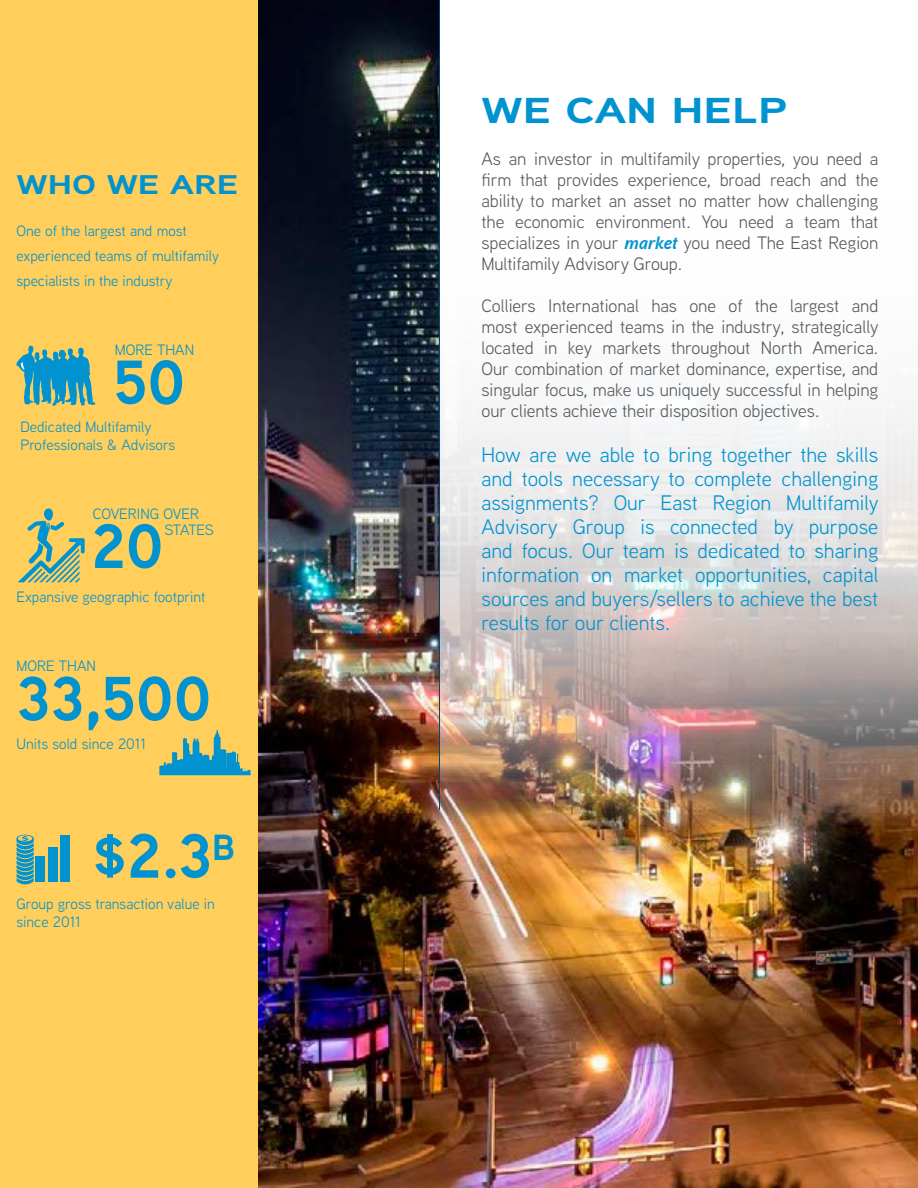
<style>
.page{position:relative;width:918px;height:1188px;background:#fff}
.page>*{position:absolute;margin:0;border:0;box-sizing:border-box;transform-origin:0 0}
.t1{font:700 62.4px "Aaux Next";color:#0093d0}
.t2{font:700 36px "Aaux Next";color:#0093d0;scale:1.33 1}
.t3{font:700 27px "Aaux Next";color:#0093d0;scale:1.35 1}
.t4{font:21px/24px "Aaux Next";color:#0093d0;text-align:justify}
.t5{font:18px/21px "Aaux Next";letter-spacing:-.005em;color:#58595b;text-align:justify}
.t6{font:15px/24.8px "Aaux Next";color:#0093d0}
.s1{font-weight:700;font-style:italic;color:#0093d0}
</style>
<div class="page">
<img style="left:258px;top:0;width:660px;height:1188px">
<div style="left:0;top:0;width:258px;height:1188px;background:#ffce5b"></div>
<svg style="left:159px;top:730px;width:92px;height:45px"></svg>
<svg style="left:16px;top:835px;width:18px;height:50px"></svg>
<div style="left:36px;top:856px;width:9px;height:25px;background:#0093d0"></div>
<div style="left:48px;top:847px;width:9px;height:34px;background:#0093d0"></div>
<div style="left:60px;top:835px;width:10px;height:46px;background:#0093d0"></div>
<svg style="left:16px;top:346px;width:80px;height:60px"></svg>
<svg style="left:18px;top:508px;width:67px;height:74px"></svg>
<img style="left:440px;top:0;width:478px;height:825px">
<hr style="left:439px;top:0;width:1px;height:810px;background:#00467f">
<h3 class="t3" style="left:16px;top:165px;width:166px">WHO WE ARE</h3>
<p class="t6" style="left:16px;top:218px;width:204px">One of the largest and most experienced teams of multifamily specialists in the industry</p>
<p class="t6" style="left:115px;top:337px;width:21px">More</p>
<p class="t6" style="left:157px;top:337px;width:10px">than</p>
<h1 class="t1" style="left:113px;top:338px;width:74px">50</h1>
<p class="t6" style="left:20px;top:417px;width:156px;line-height:18px">Dedicated Multifamily<br>Professionals &amp; Advisors</p>
<p class="t6" style="left:93px;top:501px;width:18px">Covering</p>
<p class="t6" style="left:164px;top:505px;width:19px;line-height:15.9px">Over<br>States</p>
<h1 class="t1" style="left:91px;top:502px;width:74px">20</h1>
<p class="t6" style="left:16px;top:583px;width:191px">Expansive geographic footprint</p>
<p class="t6" style="left:16px;top:653px;width:21px">More</p>
<p class="t6" style="left:59px;top:653px;width:10px">than</p>
<h1 class="t1" style="left:16px;top:655px;width:197px">33,500</h1>
<p class="t6" style="left:16px;top:731px;width:131px">Units sold since 2011</p>
<h1 class="t1" style="left:92px;top:812px;width:144px">$2.3<sup>B</sup></h1>
<p class="t6" style="left:16px;top:894px;width:200px;line-height:18px">Group gross transaction value in since 2011</p>
<h2 class="t2" style="left:482px;top:85px;width:228px">WE CAN HELP</h2>
<p class="t5" style="left:482px;top:147px;width:398px">As an investor in multifamily properties, you need a firm that provides experience, broad reach and the ability to market an asset no matter how challenging the economic environment. You need a team that specializes in your <span class="s1">market</span> you need The East Region Multifamily Advisory Group.</p>
<p class="t5" style="left:482px;top:294px;width:399px">Colliers International has one of the largest and most experienced teams in the industry, strategically located in key markets throughout North America.<br>Our combination of market dominance, expertise, and singular focus, make us uniquely successful in helping our clients achieve their disposition objectives.</p>
<p class="t4" style="left:482px;top:442px;width:399px">How are we able to bring together the skills and tools necessary to complete challenging assignments? Our East Region Multifamily Advisory Group is connected by purpose and focus. Our team is dedicated to sharing information on market opportunities, capital sources and buyers/sellers to achieve the best results for our clients.</p>
</div>
